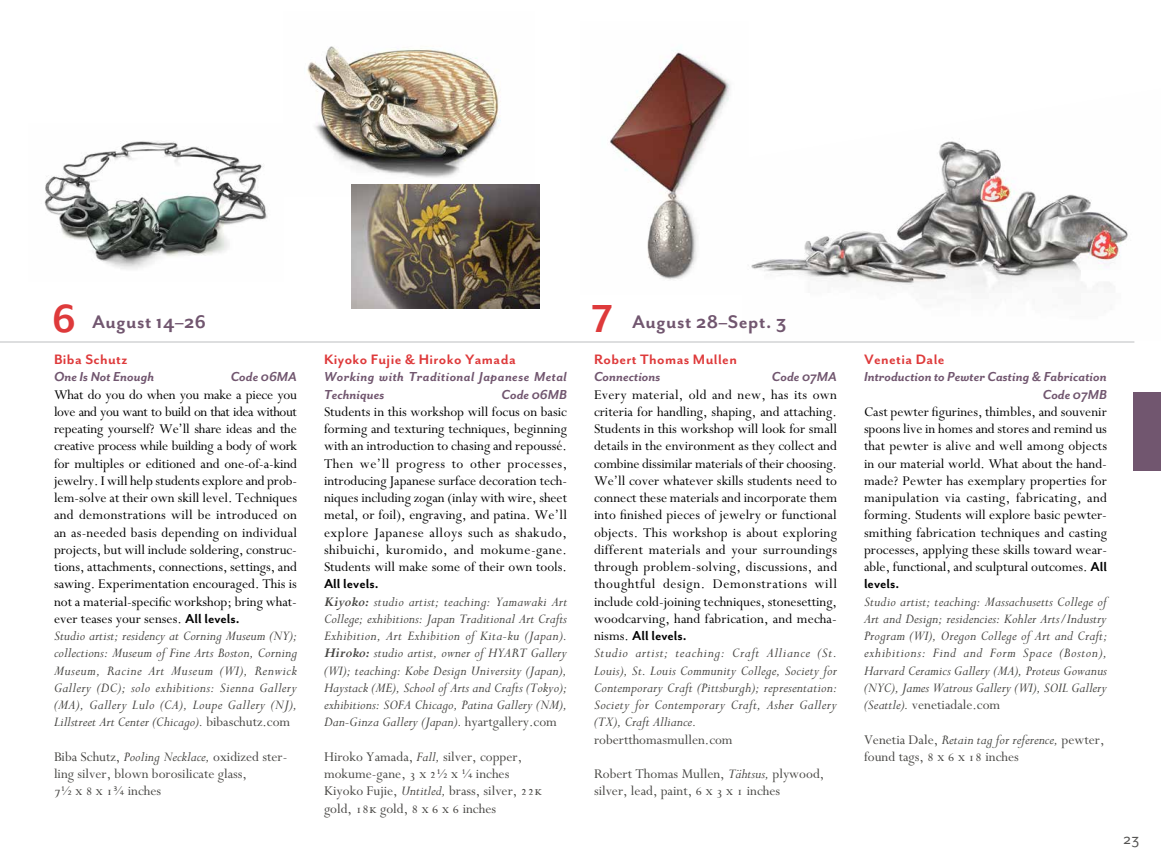
<style>
.page{position:relative;width:1161px;height:864px;background:#fff}
.page>*{position:absolute;margin:0;border:0;box-sizing:border-box;transform-origin:0 0}
.t1{font:700 21px "Mr Eaves San OT";letter-spacing:.025em;color:#71566f}
.t2{font:16.5px "Mr Eaves San OT";color:#545351}
.t3{font:700 15.75px "Mr Eaves San OT";letter-spacing:.025em;color:#de3a3b}
.t4{font:15px/17.2px "Perpetua";color:#000;text-align:justify}
.t5{font:15px/17.2px "Perpetua Italic Os F";color:#474643;text-align:justify}
.t6{font:15px/17.2px "Perpetua";color:#474643}
.t7{font:italic 700 15px/17.2px "Mr Eaves San OT";color:#71566f;text-align:right}
.t8{font:italic 700 15px/17.2px "Mr Eaves San OT";letter-spacing:.025em;color:#71566f}
.t9{font:700 15px "Mr Eaves San OT";color:#000}
.t10{font:15px "Perpetua Exp";color:#474643}
.s1{font-size:45px;color:#de3a3b}
.s2{font-family:"Mr Eaves San OT";font-weight:700}
.s3{font-family:"Perpetua"}
.s4{font-family:"Perpetua Italic Os F"}
.s5{font-family:"Perpetua";font-weight:700;font-style:italic}
.s6{font-family:"Perpetua Exp"}
.s7{font-family:"Perpetua";font-weight:400}
</style>
<div class="page">
<img style="left:307px;top:46px;width:194px;height:132px">
<img style="left:351px;top:184px;width:188px;height:125px">
<img style="left:610px;top:50px;width:120px;height:230px">
<img style="left:751px;top:141px;width:377px;height:149px">
<hr style="left:0;top:341px;width:1134px;height:2px;background:#d3d4d5">
<div style="left:1133px;top:392px;width:28px;height:79px;background:#71566f"></div>
<img style="left:44px;top:141px;width:224px;height:128px">
<h1 class="t1" style="left:52px;top:310px;width:155px"><span class="s1">6</span> August 14–26</h1>
<h1 class="t1" style="left:592px;top:311px;width:196px"><span class="s1">7</span> August 28–Sept. 3</h1>
<p class="t3" style="left:54px;top:351px;width:75px">Biba Schutz</p>
<p class="t7" style="left:54px;top:369px;width:102px">One Is Not Enough</p>
<p class="t7" style="left:231px;top:369px;width:68px">Code 06MA</p>
<p class="t4" style="left:54px;top:386px;width:245px">What do you do when you make a piece you love and you want to build on that idea without repeating yourself? We’ll share ideas and the creative process while building a body of work for multiples or editioned and one-of-a-kind jewelry. I will help students explore and prob&shy;lem-solve at their own skill level. Techniques and demonstrations will be introduced on an as-needed basis depending on individual projects, but will include soldering, construc&shy;tions, attachments, connections, settings, and sawing. Experimentation encouraged. This is not a material-specific workshop; bring what&shy;ever teases your senses. <span class="s2">All levels.</span></p>
<p class="t5" style="left:54px;top:628px;width:245px">Studio artist; residency at Corning Museum (NY); collections: Museum of Fine Arts Boston, Corning Museum, Racine Art Museum (WI), Renwick Gallery (DC); solo exhibitions: Sienna Gallery (MA), Gallery Lulo (CA), Loupe Gallery (NJ), Lillstreet Art Center (Chicago). <span class="s3">bibaschutz.com</span></p>
<p class="t6" style="left:54px;top:749px;width:235px">Biba Schutz, <span class="s4">Pooling Necklace,</span> oxidized ster&shy;ling silver, blown borosilicate glass,</p>
<p class="t10" style="left:54px;top:786px;width:109px">7½ X 8 X 1¾ <span class="s3">inches</span></p>
<p class="t3" style="left:324px;top:351px;width:193px">Kiyoko Fujie &amp; Hiroko Yamada</p>
<p class="t8" style="left:324px;top:369px;width:244px">Working with Traditional Japanese Metal<br>Techniques</p>
<p class="t7" style="left:502px;top:386px;width:67px">Code 06MB</p>
<p class="t4" style="left:324px;top:404px;width:245px">Students in this workshop will focus on basic forming and texturing techniques, beginning with an introduction to chasing and repoussé.<br>Then we’ll progress to other processes, introducing Japanese surface decoration tech&shy;niques including zogan (inlay with wire, sheet metal, or foil), engraving, and patina. We’ll explore Japanese alloys such as shakudo, shibuichi, kuromido, and mokume-gane.<br>Students will make some of their own tools.</p>
<p class="t9" style="left:324px;top:576px;width:56px">All levels.</p>
<p class="t5" style="left:324px;top:593px;width:245px"><span class="s5">Kiyoko:</span> studio artist; teaching: Yamawaki Art College; exhibitions: Japan Traditional Art Crafts Exhibition, Art Exhibition of Kita-ku (Japan).<br><span class="s5">Hiroko:</span> studio artist, owner of HYART Gallery (WI); teaching: Kobe Design University (Japan), Haystack (ME), School of Arts and Crafts (Tokyo); exhibitions: SOFA Chicago, Patina Gallery (NM), Dan-Ginza Gallery (Japan). <span class="s3">hyartgallery.com</span></p>
<p class="t6" style="left:324px;top:749px;width:220px">Hiroko Yamada, <span class="s4">Fall,</span> silver, copper, mokume-gane, <span class="s6">3 X 2½ X ¼</span> inches Kiyoko Fujie, <span class="s4">Untitled,</span> brass, silver, <span class="s6">22K </span>gold, <span class="s6">18K</span> gold, <span class="s6">8 X 6 X 6</span> inches</p>
<p class="t3" style="left:594px;top:351px;width:145px">Robert Thomas Mullen</p>
<p class="t7" style="left:594px;top:369px;width:68px">Connections</p>
<p class="t7" style="left:772px;top:369px;width:67px">Code 07MA</p>
<p class="t4" style="left:594px;top:386px;width:245px">Every material, old and new, has its own criteria for handling, shaping, and attaching.<br>Students in this workshop will look for small details in the environment as they collect and combine dissimilar materials of their choosing.<br>We’ll cover whatever skills students need to connect these materials and incorporate them into finished pieces of jewelry or functional objects. This workshop is about exploring different materials and your surroundings through problem-solving, discussions, and thoughtful design. Demonstrations will include cold-joining techniques, stonesetting, woodcarving, hand fabrication, and mecha-</p>
<p class="t9" style="left:594px;top:628px;width:94px"><span class="s7">nisms.</span> All levels.</p>
<p class="t5" style="left:594px;top:645px;width:245px">Studio artist; teaching: Craft Alliance (St.<br>Louis), St. Louis Community College, Society for Contemporary Craft (Pittsburgh); representation:<br>Society for Contemporary Craft, Asher Gallery (TX), Craft Alliance.</p>
<p class="t6" style="left:594px;top:731px;width:140px">robertthomasmullen.com</p>
<p class="t6" style="left:594px;top:766px;width:232px">Robert Thomas Mullen, <span class="s4">Tähtsus,</span> plywood, silver, lead, paint, <span class="s6">6 X 3 X 1</span> inches</p>
<p class="t3" style="left:864px;top:351px;width:82px">Venetia Dale</p>
<p class="t7" style="left:864px;top:369px;width:244px">Introduction to Pewter Casting &amp; Fabrication<br>Code 07MB</p>
<p class="t4" style="left:864px;top:404px;width:245px">Cast pewter figurines, thimbles, and souvenir spoons live in homes and stores and remind us that pewter is alive and well among objects in our material world. What about the hand&shy;made? Pewter has exemplary properties for manipulation via casting, fabricating, and forming. Students will explore basic pewter&shy;smithing fabrication techniques and casting processes, applying these skills toward wear&shy;able, functional, and sculptural outcomes. <span class="s2">All</span></p>
<p class="t9" style="left:864px;top:576px;width:37px">levels.</p>
<p class="t5" style="left:864px;top:593px;width:245px">Studio artist; teaching: Massachusetts College of Art and Design; residencies: Kohler Arts/Industry Program (WI), Oregon College of Art and Craft; exhibitions: Find and Form Space (Boston), Harvard Ceramics Gallery (MA), Proteus Gowanus (NYC), James Watrous Gallery (WI), SOIL Gallery</p>
<p class="t6" style="left:864px;top:697px;width:138px"><span class="s4">(Seattle).</span> venetiadale.com</p>
<p class="t5" style="left:864px;top:731px;width:242px"><span class="s3">Venetia Dale,</span> Retain tag for reference, <span class="s3">pewter,</span></p>
<p class="t6" style="left:864px;top:749px;width:156px">found tags, <span class="s6">8 X 6 X 18</span> inches</p>
<p class="t2" style="left:1123px;top:830px;width:17px">23</p>
</div>
